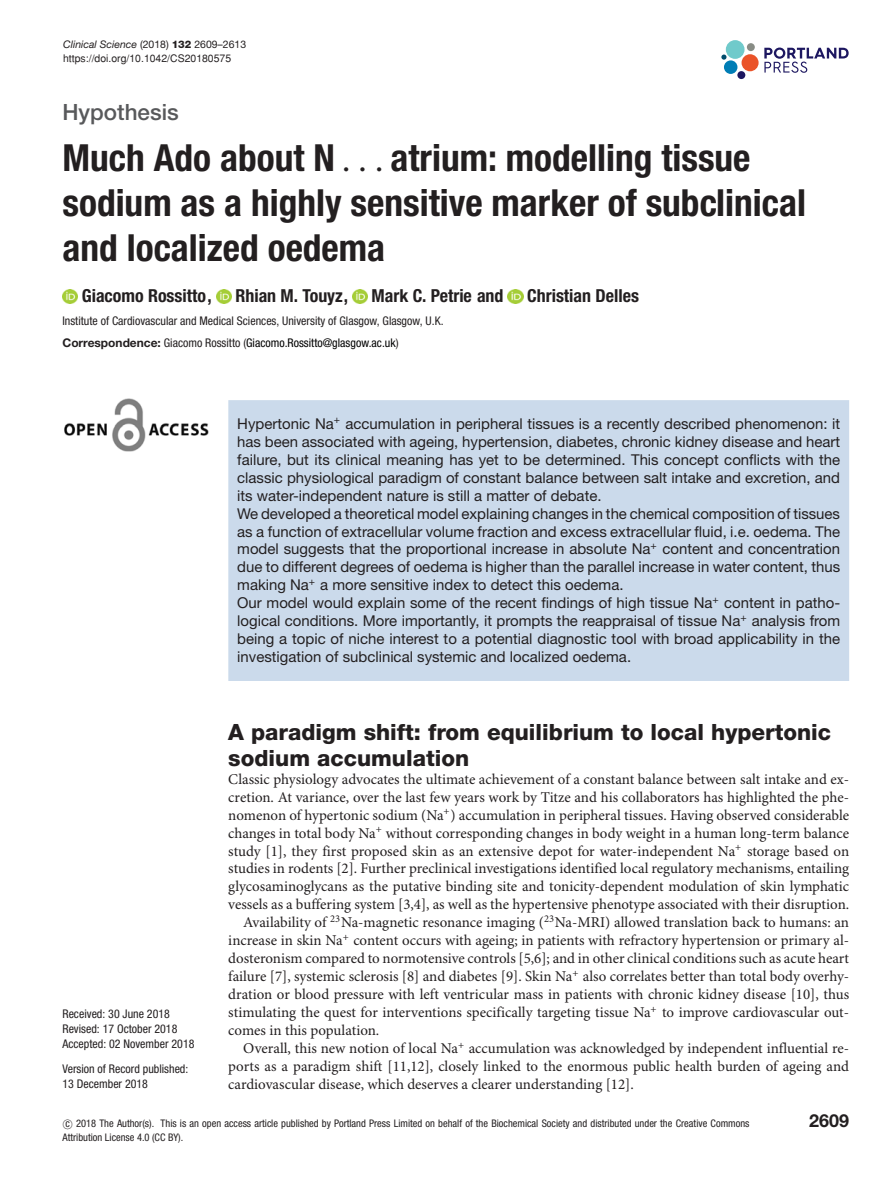
<style>
.page{position:relative;width:893px;height:1183px;background:#fff}
.page>*{position:absolute;margin:0;border:0;box-sizing:border-box;transform-origin:0 0}
.t1{font:700 condensed 37.35px/44.8px "Helvetica Neue LT Std";color:#231f20}
.t2{font:800 22.35px/25.3px "Helvetica Neue LT Std";color:#231f20}
.t3{font:500 22.35px "Helvetica Neue LT Std";color:#58595b}
.t4{font:700 condensed 18px "Helvetica Neue LT Std";color:#231f20}
.t5{font:700 18px "Helvetica Neue LT Std";color:#231f20}
.t6{font:15px "Minion Pro";color:#231f20}
.t7{font:15px/18px "Helvetica Neue LT Std";color:#231f20}
.t8{font:condensed 12px/15px "Helvetica Neue LT Std";color:#231f20}
.t9{font:condensed 10.5px/13.5px "Helvetica Neue LT Std";color:#231f20}
.t10{font:10.5px "Helvetica";color:#231f20}
.t11{font:italic 10.5px "Helvetica Neue LT Std";color:#231f20}
.s1{font-style:normal}
.s2{font-weight:800;font-style:normal}
.s3{font-family:"RMTMI";font-weight:400;font-stretch:normal}
.s4{font-weight:700;font-stretch:normal}
.s5{color:#000}
.s6{font-family:"CMSY10";font-stretch:normal}
</style>
<div class="page">
<svg style="left:764px;top:48px;width:85px;height:25px"></svg>
<div style="left:726px;top:40px;width:18px;height:19px;background:#70cacb;border-radius:50%"></div>
<div style="left:741px;top:54px;width:18px;height:17px;background:#ea5329;border-radius:50%"></div>
<div style="left:724px;top:60px;width:13px;height:14px;background:#007db5;border-radius:50%"></div>
<div style="left:737px;top:71px;width:8px;height:8px;background:#1d1760;border-radius:50%"></div>
<div style="left:747px;top:43px;width:8px;height:8px;background:#888c85;border-radius:50%"></div>
<svg style="left:721px;top:55px;width:5px;height:5px"></svg>
<img style="left:62px;top:289px;width:16px;height:15px">
<img style="left:216px;top:289px;width:15px;height:15px">
<img style="left:352px;top:289px;width:15px;height:15px">
<img style="left:508px;top:289px;width:15px;height:15px">
<img style="left:64px;top:398px;width:145px;height:53px">
<div style="left:228px;top:400px;width:621px;height:280px;background:#cbdaeb"></div>
<p class="t11" style="left:63px;top:40px;width:184px">Clinical Science <span class="s1">(2018)</span> <span class="s2">132</span> <span class="s1">2609–2613</span></p>
<p class="t10" style="left:63px;top:54px;width:170px">https://doi.org/10.1042/CS20180575</p>
<h2 class="t3" style="left:62px;top:104px;width:118px">Hypothesis</h2>
<h1 class="t1" style="left:62px;top:138px;width:745px">Much Ado about N <span class="s3">. . .</span> atrium: modelling tissue sodium as a highly sensitive marker of subclinical and localized oedema</h1>
<p class="t4" style="left:82px;top:289px;width:132px">Giacomo Rossitto,</p>
<p class="t4" style="left:235px;top:289px;width:114px">Rhian M. Touyz,</p>
<p class="t4" style="left:372px;top:289px;width:134px">Mark C. Petrie and</p>
<p class="t4" style="left:527px;top:289px;width:113px">Christian Delles</p>
<p class="t8" style="left:62px;top:310px;width:383px;line-height:22.4px">Institute of Cardiovascular and Medical Sciences, University of Glasgow, Glasgow, U.K.<br><span class="s4">Correspondence:</span> Giacomo Rossitto (<span class="s5">Giacomo.Rossitto@glasgow.ac.uk</span>)</p>
<p class="t7" style="left:237px;top:416px;width:604px">Hypertonic Na<sup>+</sup> accumulation in peripheral tissues is a recently described phenomenon: it has been associated with ageing, hypertension, diabetes, chronic kidney disease and heart failure, but its clinical meaning has yet to be determined. This concept conflicts with the classic physiological paradigm of constant balance between salt intake and excretion, and its water-independent nature is still a matter of debate.<br>We developed a theoretical model explaining changes in the chemical composition of tissues as a function of extracellular volume fraction and excess extracellular fluid, i.e. oedema. The model suggests that the proportional increase in absolute Na<sup>+</sup> content and concentration due to different degrees of oedema is higher than the parallel increase in water content, thus making Na<sup>+</sup> a more sensitive index to detect this oedema.<br>Our model would explain some of the recent findings of high tissue Na<sup>+</sup> content in patho&shy;logical conditions. More importantly, it prompts the reappraisal of tissue Na<sup>+</sup> analysis from being a topic of niche interest to a potential diagnostic tool with broad applicability in the investigation of subclinical systemic and localized oedema.</p>
<h2 class="t2" style="left:228px;top:721px;width:604px">A paradigm shift: from equilibrium to local hypertonic sodium accumulation</h2>
<p class="t6" style="left:228px;top:772px;width:622px">Classic physiology advocates the ultimate achievement of a constant balance between salt intake and ex-</p>
<p class="t6" style="left:228px;top:790px;width:622px">cretion. At variance, over the last few years work by Titze and his collaborators has highlighted the phe-</p>
<p class="t6" style="left:228px;top:808px;width:622px">nomenon of hypertonic sodium (Na<sup>+</sup>) accumulation in peripheral tissues. Having observed considerable</p>
<p class="t6" style="left:228px;top:826px;width:622px">changes in total body Na<sup>+</sup> without corresponding changes in body weight in a human long-term balance</p>
<p class="t6" style="left:228px;top:844px;width:622px">study [1], they first proposed skin as an extensive depot for water-independent Na<sup>+</sup> storage based on</p>
<p class="t6" style="left:228px;top:862px;width:622px">studies in rodents [2]. Further preclinical investigations identified local regulatory mechanisms, entailing</p>
<p class="t6" style="left:228px;top:880px;width:622px">glycosaminoglycans as the putative binding site and tonicity-dependent modulation of skin lymphatic</p>
<p class="t6" style="left:228px;top:898px;width:622px">vessels as a buffering system [3,4], as well as the hypertensive phenotype associated with their disruption.</p>
<p class="t6" style="left:243px;top:916px;width:607px">Availability of <sup>23</sup>Na-magnetic resonance imaging (<sup>23</sup>Na-MRI) allowed translation back to humans: an</p>
<p class="t6" style="left:228px;top:934px;width:622px">increase in skin Na<sup>+</sup> content occurs with ageing; in patients with refractory hypertension or primary al-</p>
<p class="t6" style="left:228px;top:952px;width:622px">dosteronism compared to normotensive controls [5,6]; and in other clinical conditions such as acute heart</p>
<p class="t6" style="left:228px;top:970px;width:622px">failure [7], systemic sclerosis [8] and diabetes [9]. Skin Na<sup>+</sup> also correlates better than total body overhy-</p>
<p class="t6" style="left:228px;top:987px;width:622px">dration or blood pressure with left ventricular mass in patients with chronic kidney disease [10], thus</p>
<p class="t6" style="left:228px;top:1005px;width:622px">stimulating the quest for interventions specifically targeting tissue Na<sup>+</sup> to improve cardiovascular out-</p>
<p class="t6" style="left:228px;top:1023px;width:153px">comes in this population.</p>
<p class="t6" style="left:243px;top:1041px;width:607px">Overall, this new notion of local Na<sup>+</sup> accumulation was acknowledged by independent influential re-</p>
<p class="t6" style="left:228px;top:1059px;width:622px">ports as a paradigm shift [11,12], closely linked to the enormous public health burden of ageing and</p>
<p class="t6" style="left:228px;top:1077px;width:407px">cardiovascular disease, which deserves a clearer understanding [12].</p>
<p class="t9" style="left:62px;top:1117px;width:689px"><span class="s6">-</span>c 2018 The Author(s). This is an open access article published by Portland Press Limited on behalf of the Biochemical Society and distributed under the Creative Commons<br>Attribution License 4.0 (CC BY).</p>
<p class="t5" style="left:809px;top:1113px;width:41px">2609</p>
<p class="t8" style="left:62px;top:1006px;width:133px">Received: 30 June 2018<br>Revised: 17 October 2018<br>Accepted: 02 November 2018</p>
<p class="t8" style="left:62px;top:1062px;width:127px">Version of Record published:<br>13 December 2018</p>
</div>
